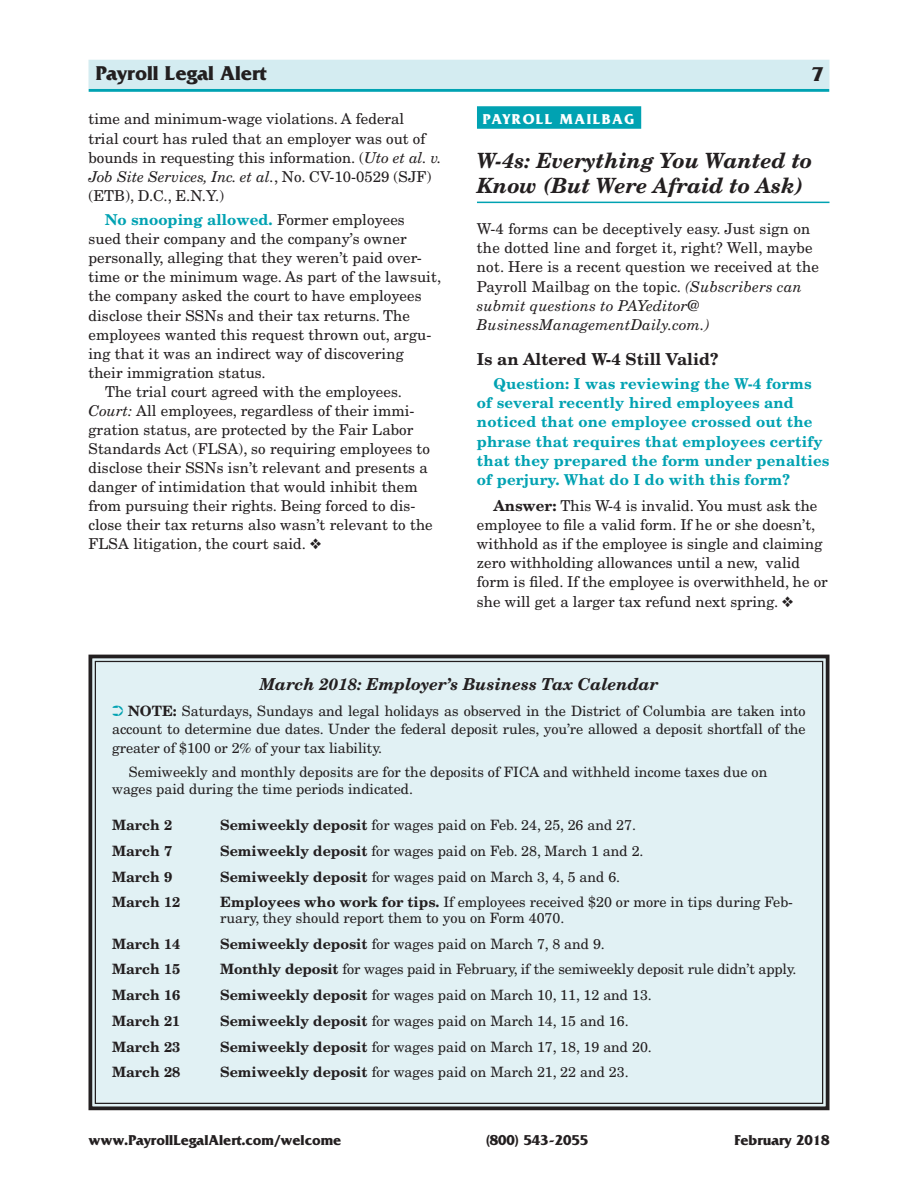
<style>
.page{position:relative;width:918px;height:1188px;background:#fff}
.page>*{position:absolute;margin:0;border:0;box-sizing:border-box;transform-origin:0 0}
.Body_HEAD{font:italic 700 21px/25.2px "New Century Schlbk LT Std";color:#231f20}
.t1{font:700 21px "Friz Quadrata Std";letter-spacing:-.005em;color:#231f20}
.Boxed_Head{font:italic 700 16.5px "New Century Schlbk LT Std";color:#231f20}
.Body_NO_INDENT{font:700 16.5px "New Century Schlbk LT Std";color:#231f20}
.Body_NO_INDENT-2{font:15px/19.2px "New Century Schlbk LT Std";letter-spacing:.01em;color:#231f20}
.Body_text{font:15px/19px "New Century Schlbk LT Std";letter-spacing:.005em;color:#231f20}
.Body_text_w_space_ab{font:15px/19.2px "New Century Schlbk LT Std";letter-spacing:.005em;color:#231f20}
.Mailbag_Answer{font:15px/19.2px "New Century Schlbk LT Std";color:#231f20}
.Mailbag_Question{font:700 15px/19.2px "New Century Schlbk LT Std";letter-spacing:.01em;color:#00a2b2}
.t2{font:700 15px "Friz Quadrata Std";letter-spacing:-.005em;color:#231f20}
.subject_head{font:700 15px "Friz Quadrata Std";letter-spacing:.1em;color:#fff}
.Boxed_body_NO_INDENT{font:14.25px/18.8px "New Century Schlbk LT Std";color:#231f20}
.t3{font:700 14.25px "New Century Schlbk LT Std";color:#231f20}
.s1{font-style:italic}
.s2{font-weight:700;color:#00a2b2}
.s3{font-weight:700}
.s4{color:#00a2b2}
</style>
<div class="page">
<hr style="left:89px;top:89px;width:740px;height:3px;background:#00a2b2">
<div style="left:88px;top:60px;width:742px;height:28px;background:#d4ecf1"></div>
<div style="left:88px;top:654px;width:742px;height:457px;background:#e1f1f4"></div>
<div style="left:477px;top:106px;width:164px;height:23px;background:#00a2b2"></div>
<hr style="left:477px;top:202px;width:353px;height:1px;background:#00a2b2">
<h1 class="t1" style="left:96px;top:61px;width:172px">Payroll Legal Alert</h1>
<h1 class="t1" style="left:111px;top:61px;width:172px">Payroll Legal Alert</h1>
<h1 class="t1" style="left:812px;top:63px;width:13px">7</h1>
<p class="Body_NO_INDENT-2" style="left:88px;top:109px;width:355px">time and minimum-wage violations. A federal<br>trial court has ruled that an employer was out of bounds in requesting this information. (<span class="s1">Uto et al. v.<br>Job Site Services, Inc. et al.</span>, No. CV-10-0529 (SJF) (ETB), D.C., E.N.Y.)</p>
<p class="Body_text_w_space_ab" style="left:88px;top:210px;width:354px;text-indent:17px"><span class="s2">No snooping allowed.</span> Former employees<br>sued their company and the company’s owner personally, alleging that they weren’t paid over&shy;time or the minimum wage. As part of the lawsuit, the company asked the court to have employees disclose their SSNs and their tax returns. The employees wanted this request thrown out, argu&shy;ing that it was an indirect way of discovering their immigration status.</p>
<p class="Body_text" style="left:88px;top:382px;width:346px;text-indent:17px">The trial court agreed with the employees.<br><span class="s1">Court:</span> All employees, regardless of their immi&shy;gration status, are protected by the Fair Labor Standards Act (FLSA), so requiring employees to disclose their SSNs isn’t relevant and presents a danger of intimidation that would inhibit them from pursuing their rights. Being forced to dis&shy;close their tax returns also wasn’t relevant to the FLSA litigation, the court said. ❖</p>
<p class="subject_head" style="left:483px;top:110px;width:152px">PAYROLL MAILBAG</p>
<p class="Body_HEAD" style="left:477px;top:147px;width:337px">W-4s: Everything You Wanted to<br>Know (But Were Afraid to Ask)</p>
<p class="Body_NO_INDENT-2" style="left:477px;top:219px;width:343px">W-4 forms can be deceptively easy. Just sign on the dotted line and forget it, right? Well, maybe not. Here is a recent question we received at the Payroll Mailbag on the topic. <span class="s1">(Subscribers can submit questions to PAYeditor@ BusinessManagementDaily.com.)</span></p>
<p class="Body_NO_INDENT" style="left:477px;top:349px;width:243px">Is an Altered W-4 Still Valid?</p>
<p class="Mailbag_Question" style="left:477px;top:374px;width:354px;text-indent:17px">Question: I was reviewing the W-4 forms of several recently hired employees and noticed that one employee crossed out the phrase that requires that employees certify that they prepared the form under penalties of perjury. What do I do with this form?</p>
<p class="Mailbag_Answer" style="left:477px;top:496px;width:352px;text-indent:17px"><span class="s3">Answer:</span> This W-4 is invalid. You must ask the employee to file a valid form. If he or she doesn’t, withhold as if the employee is single and claiming zero withholding allowances until a new, valid form is filed. If the employee is overwithheld, he or she will get a larger tax refund next spring. ❖</p>
<p class="Boxed_Head" style="left:260px;top:674px;width:400px">March 2018: Employer’s Business Tax Calendar</p>
<p class="Boxed_body_NO_INDENT" style="left:112px;top:701px;width:695px;text-align:justify"><span class="s4">➲</span> <span class="s3">NOTE:</span> Saturdays, Sundays and legal holidays as observed in the District of Columbia are taken into account to determine due dates. Under the federal deposit rules, you’re allowed a deposit shortfall of the greater of $100 or 2% of your tax liability.</p>
<p class="Boxed_body_NO_INDENT" style="left:112px;top:763px;width:657px;line-height:17.1px;text-indent:17px">Semiweekly and monthly deposits are for the deposits of FICA and withheld income taxes due on wages paid during the time periods indicated.</p>
<p class="t3" style="left:112px;top:816px;width:62px">March 2</p>
<p class="Boxed_body_NO_INDENT" style="left:220px;top:816px;width:417px"><span class="s3">Semiweekly deposit</span> for wages paid on Feb. 24, 25, 26 and 27.</p>
<p class="t3" style="left:112px;top:842px;width:62px">March 7</p>
<p class="Boxed_body_NO_INDENT" style="left:220px;top:841px;width:425px"><span class="s3">Semiweekly deposit</span> for wages paid on Feb. 28, March 1 and 2.</p>
<p class="t3" style="left:112px;top:867px;width:62px">March 9</p>
<p class="Boxed_body_NO_INDENT" style="left:220px;top:867px;width:402px"><span class="s3">Semiweekly deposit</span> for wages paid on March 3, 4, 5 and 6.</p>
<p class="t3" style="left:112px;top:893px;width:70px">March 12</p>
<p class="Boxed_body_NO_INDENT" style="left:220px;top:894px;width:574px;line-height:15.8px"><span class="s3">Employees who work for tips.</span> If employees received $20 or more in tips during Feb&shy;ruary, they should report them to you on Form 4070.</p>
<p class="t3" style="left:112px;top:935px;width:70px">March 14</p>
<p class="Boxed_body_NO_INDENT" style="left:220px;top:934px;width:386px"><span class="s3">Semiweekly deposit</span> for wages paid on March 7, 8 and 9.</p>
<p class="t3" style="left:112px;top:960px;width:70px">March 15</p>
<p class="Boxed_body_NO_INDENT" style="left:220px;top:960px;width:578px"><span class="s3">Monthly deposit</span> for wages paid in February, if the semiweekly deposit rule didn’t apply.</p>
<p class="t3" style="left:112px;top:986px;width:70px">March 16</p>
<p class="Boxed_body_NO_INDENT" style="left:220px;top:986px;width:433px"><span class="s3">Semiweekly deposit</span> for wages paid on March 10, 11, 12 and 13.</p>
<p class="t3" style="left:112px;top:1012px;width:70px">March 21</p>
<p class="Boxed_body_NO_INDENT" style="left:220px;top:1011px;width:410px"><span class="s3">Semiweekly deposit</span> for wages paid on March 14, 15 and 16.</p>
<p class="t3" style="left:112px;top:1038px;width:70px">March 23</p>
<p class="Boxed_body_NO_INDENT" style="left:220px;top:1037px;width:433px"><span class="s3">Semiweekly deposit</span> for wages paid on March 17, 18, 19 and 20.</p>
<p class="t3" style="left:112px;top:1063px;width:70px">March 28</p>
<p class="Boxed_body_NO_INDENT" style="left:220px;top:1063px;width:410px"><span class="s3">Semiweekly deposit</span> for wages paid on March 21, 22 and 23.</p>
<p class="t2" style="left:88px;top:1132px;width:254px">www.PayrollLegalAlert.com/welcome</p>
<p class="t2" style="left:486px;top:1132px;width:104px">(800) 543-2055</p>
<p class="t2" style="left:734px;top:1132px;width:97px">February 2018</p>
</div>
